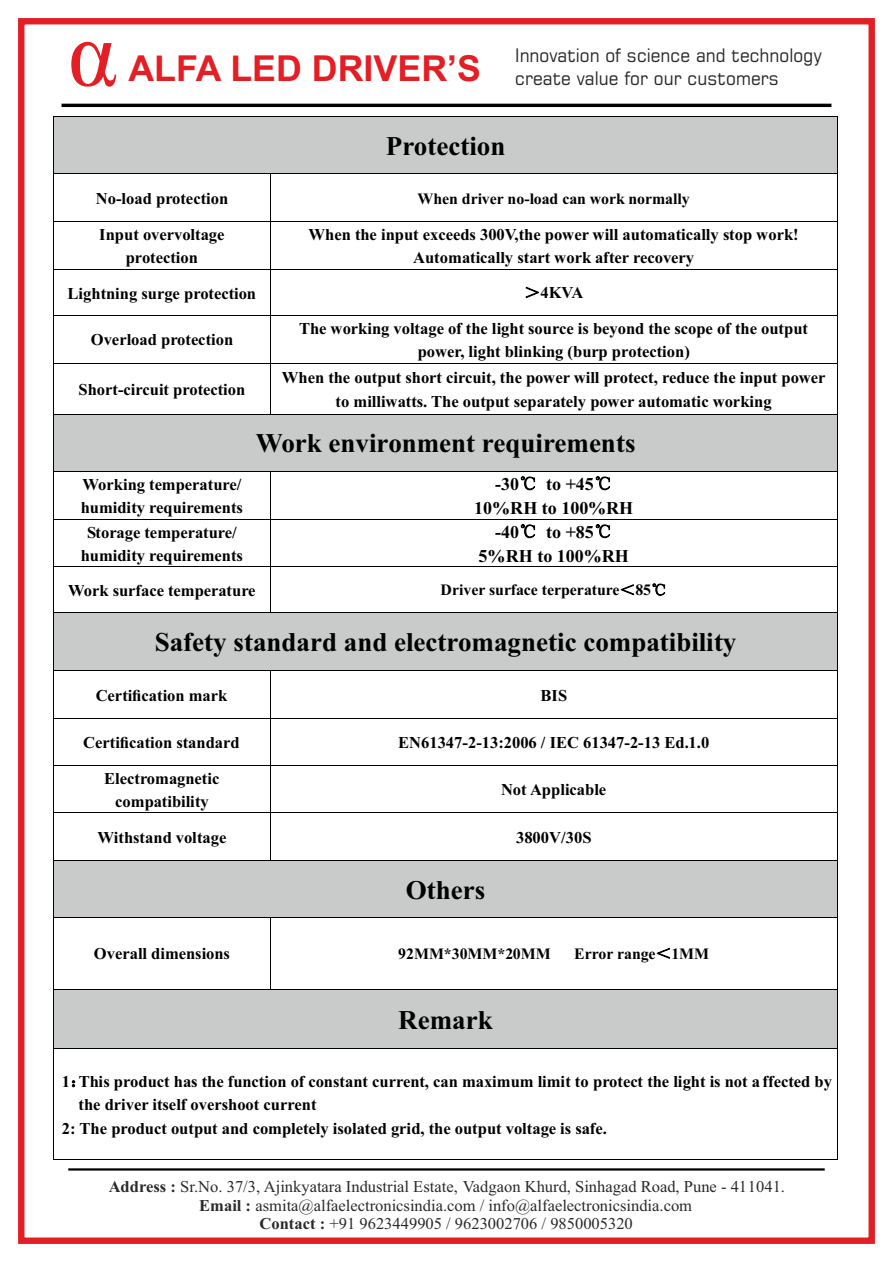
<style>
.page{position:relative;width:893px;height:1262px;background:#fff}
.page>*{position:absolute;margin:0;border:0;box-sizing:border-box;transform-origin:0 0}
.t1{font:94.5px "Times New Roman";color:#e31e24}
.t2{font:700 35.85px "Arial";color:#e31e24}
.t3{font:700 27px "Times New Roman";color:#000}
.t4{font:18.75px/23px "Square 721 BT";color:#2b2a29;scale:.93 1}
.t5{font:700 18px/23.7px "Times New Roman";color:#000;text-align:center}
.t6{font:700 16.5px/23.4px "Times New Roman";color:#000;text-align:center}
.t7{font:16.5px/18.3px "Times New Roman";color:#2b2a29;text-align:center}
.t8{font:700 15.9px "Times New Roman";color:#000}
.s1{font-family:"Sim Sun";font-weight:400}
.s2{font-weight:700}
</style>
<div class="page">
<div style="left:18px;top:18px;width:856px;height:1225px;border:6px solid #e31e24"></div>
<hr style="left:61px;top:104px;width:770px;height:3px;background:#000">
<hr style="left:68px;top:1168px;width:756px;height:2px;background:#000">
<div style="left:54px;top:116px;width:783px;height:57px;background:#c9caca"></div>
<hr style="left:54px;top:116px;width:783px;height:1px;background:#000">
<hr style="left:53px;top:116px;width:1px;height:57px;background:#000">
<hr style="left:837px;top:116px;width:1px;height:57px;background:#000">
<hr style="left:54px;top:173px;width:216px;height:1px;background:#000">
<hr style="left:270px;top:173px;width:567px;height:1px;background:#000">
<hr style="left:53px;top:174px;width:1px;height:47px;background:#000">
<hr style="left:270px;top:174px;width:1px;height:47px;background:#000">
<hr style="left:837px;top:174px;width:1px;height:47px;background:#000">
<hr style="left:54px;top:221px;width:216px;height:1px;background:#000">
<hr style="left:270px;top:221px;width:567px;height:1px;background:#000">
<hr style="left:53px;top:222px;width:1px;height:47px;background:#000">
<hr style="left:270px;top:222px;width:1px;height:47px;background:#000">
<hr style="left:837px;top:222px;width:1px;height:47px;background:#000">
<hr style="left:54px;top:269px;width:216px;height:1px;background:#000">
<hr style="left:270px;top:269px;width:567px;height:1px;background:#000">
<hr style="left:53px;top:270px;width:1px;height:45px;background:#000">
<hr style="left:270px;top:270px;width:1px;height:45px;background:#000">
<hr style="left:837px;top:270px;width:1px;height:45px;background:#000">
<hr style="left:54px;top:315px;width:216px;height:1px;background:#000">
<hr style="left:270px;top:315px;width:567px;height:1px;background:#000">
<hr style="left:53px;top:316px;width:1px;height:47px;background:#000">
<hr style="left:270px;top:316px;width:1px;height:47px;background:#000">
<hr style="left:837px;top:316px;width:1px;height:47px;background:#000">
<hr style="left:54px;top:363px;width:216px;height:1px;background:#000">
<hr style="left:270px;top:363px;width:567px;height:1px;background:#000">
<hr style="left:53px;top:363px;width:1px;height:51px;background:#000">
<hr style="left:270px;top:363px;width:1px;height:51px;background:#000">
<hr style="left:837px;top:363px;width:1px;height:51px;background:#000">
<div style="left:54px;top:414px;width:783px;height:57px;background:#c9caca"></div>
<hr style="left:54px;top:414px;width:216px;height:1px;background:#000">
<hr style="left:270px;top:414px;width:567px;height:1px;background:#000">
<hr style="left:53px;top:414px;width:1px;height:57px;background:#000">
<hr style="left:837px;top:414px;width:1px;height:57px;background:#000">
<hr style="left:54px;top:471px;width:216px;height:1px;background:#000">
<hr style="left:270px;top:471px;width:567px;height:1px;background:#000">
<hr style="left:53px;top:471px;width:1px;height:48px;background:#000">
<hr style="left:270px;top:471px;width:1px;height:48px;background:#000">
<hr style="left:837px;top:471px;width:1px;height:48px;background:#000">
<hr style="left:54px;top:519px;width:216px;height:1px;background:#000">
<hr style="left:270px;top:519px;width:567px;height:1px;background:#000">
<hr style="left:53px;top:520px;width:1px;height:46px;background:#000">
<hr style="left:270px;top:520px;width:1px;height:46px;background:#000">
<hr style="left:837px;top:520px;width:1px;height:46px;background:#000">
<hr style="left:54px;top:566px;width:216px;height:1px;background:#000">
<hr style="left:270px;top:566px;width:567px;height:1px;background:#000">
<hr style="left:53px;top:567px;width:1px;height:45px;background:#000">
<hr style="left:270px;top:567px;width:1px;height:45px;background:#000">
<hr style="left:837px;top:567px;width:1px;height:45px;background:#000">
<div style="left:54px;top:612px;width:783px;height:58px;background:#c9caca"></div>
<hr style="left:54px;top:612px;width:216px;height:1px;background:#000">
<hr style="left:270px;top:612px;width:567px;height:1px;background:#000">
<hr style="left:53px;top:612px;width:1px;height:58px;background:#000">
<hr style="left:837px;top:612px;width:1px;height:58px;background:#000">
<hr style="left:54px;top:670px;width:216px;height:1px;background:#000">
<hr style="left:270px;top:670px;width:567px;height:1px;background:#000">
<hr style="left:53px;top:671px;width:1px;height:47px;background:#000">
<hr style="left:270px;top:671px;width:1px;height:47px;background:#000">
<hr style="left:837px;top:671px;width:1px;height:47px;background:#000">
<hr style="left:54px;top:718px;width:216px;height:1px;background:#000">
<hr style="left:270px;top:718px;width:567px;height:1px;background:#000">
<hr style="left:53px;top:718px;width:1px;height:47px;background:#000">
<hr style="left:270px;top:718px;width:1px;height:47px;background:#000">
<hr style="left:837px;top:718px;width:1px;height:47px;background:#000">
<hr style="left:54px;top:765px;width:216px;height:1px;background:#000">
<hr style="left:270px;top:765px;width:567px;height:1px;background:#000">
<hr style="left:53px;top:766px;width:1px;height:46px;background:#000">
<hr style="left:270px;top:766px;width:1px;height:46px;background:#000">
<hr style="left:837px;top:766px;width:1px;height:46px;background:#000">
<hr style="left:54px;top:812px;width:216px;height:1px;background:#000">
<hr style="left:270px;top:812px;width:567px;height:1px;background:#000">
<hr style="left:53px;top:813px;width:1px;height:46px;background:#000">
<hr style="left:270px;top:813px;width:1px;height:46px;background:#000">
<hr style="left:837px;top:813px;width:1px;height:46px;background:#000">
<div style="left:54px;top:860px;width:783px;height:57px;background:#c9caca"></div>
<hr style="left:54px;top:859px;width:216px;height:1px;background:#000">
<hr style="left:270px;top:859px;width:567px;height:1px;background:#000">
<hr style="left:53px;top:860px;width:1px;height:57px;background:#000">
<hr style="left:837px;top:860px;width:1px;height:57px;background:#000">
<hr style="left:54px;top:917px;width:216px;height:1px;background:#000">
<hr style="left:270px;top:917px;width:567px;height:1px;background:#000">
<hr style="left:53px;top:917px;width:1px;height:71px;background:#000">
<hr style="left:270px;top:917px;width:1px;height:71px;background:#000">
<hr style="left:837px;top:917px;width:1px;height:71px;background:#000">
<div style="left:54px;top:989px;width:783px;height:59px;background:#c9caca"></div>
<hr style="left:54px;top:988px;width:216px;height:1px;background:#000">
<hr style="left:270px;top:988px;width:567px;height:1px;background:#000">
<hr style="left:53px;top:989px;width:1px;height:59px;background:#000">
<hr style="left:837px;top:989px;width:1px;height:59px;background:#000">
<hr style="left:54px;top:1048px;width:783px;height:1px;background:#000">
<hr style="left:53px;top:1049px;width:1px;height:109px;background:#000">
<hr style="left:54px;top:1158px;width:783px;height:1px;background:#000">
<hr style="left:837px;top:1049px;width:1px;height:109px;background:#000">
<h1 class="t1" style="left:67px;top:20px;width:51px">α</h1>
<h2 class="t2" style="left:128px;top:55px;width:354px">ALFA LED DRIVER’S</h2>
<p class="t4" style="left:515px;top:46px;width:331px">Innovation of science and technology create value for our customers</p>
<h3 class="t3" style="left:386px;top:137px;width:121px">Protection</h3>
<p class="t6" style="left:96px;top:188px;width:134px">No-load protection</p>
<p class="t8" style="left:417px;top:193px;width:274px">When driver no-load can work normally</p>
<p class="t6" style="left:99px;top:224px;width:127px">Input overvoltage protection</p>
<p class="t6" style="left:308px;top:224px;width:491px">When the input exceeds 300V,the power will automatically stop work!<br>Automatically start work after recovery</p>
<p class="t6" style="left:68px;top:283px;width:190px">Lightning surge protection</p>
<p class="t6" style="left:524px;top:283px;width:61px"><span class="s1">＞</span>4KVA</p>
<p class="t6" style="left:91px;top:330px;width:144px">Overload protection</p>
<p class="t6" style="left:299px;top:318px;width:510px">The working voltage of the light source is beyond the scope of the output power, light blinking (burp protection)</p>
<p class="t6" style="left:78px;top:379px;width:168px">Short-circuit protection</p>
<p class="t6" style="left:282px;top:367px;width:545px">When the output short circuit, the power will protect, reduce the input power to milliwatts. The output separately power automatic working</p>
<h3 class="t3" style="left:256px;top:434px;width:381px">Work environment requirements</h3>
<p class="t6" style="left:81px;top:474px;width:164px;text-align:left">Working temperature/ humidity requirements</p>
<p class="t5" style="left:474px;top:474px;width:160px">-30<span class="s1">℃</span> to +45<span class="s1">℃<br></span>10%RH to 100%RH</p>
<p class="t6" style="left:81px;top:522px;width:164px">Storage temperature/ humidity requirements</p>
<p class="t5" style="left:478px;top:522px;width:151px">-40<span class="s1">℃</span> to +85<span class="s1">℃<br></span>5%RH to 100%RH</p>
<p class="t6" style="left:68px;top:580px;width:189px">Work surface temperature</p>
<p class="t8" style="left:440px;top:584px;width:228px">Driver surface terperature<span class="s1">＜</span>85<span class="s1">℃</span></p>
<h3 class="t3" style="left:155px;top:633px;width:583px">Safety standard and electromagnetic compatibility</h3>
<p class="t6" style="left:96px;top:685px;width:133px">Certification mark</p>
<p class="t6" style="left:540px;top:685px;width:28px">BIS</p>
<p class="t6" style="left:83px;top:732px;width:158px">Certification standard</p>
<p class="t6" style="left:398px;top:732px;width:312px">EN61347-2-13:2006 / IEC 61347-2-13 Ed.1.0</p>
<p class="t6" style="left:104px;top:768px;width:117px">Electromagnetic compatibility</p>
<p class="t6" style="left:501px;top:780px;width:107px">Not Applicable</p>
<p class="t6" style="left:98px;top:827px;width:130px">Withstand voltage</p>
<p class="t6" style="left:516px;top:827px;width:77px">3800V/30S</p>
<h3 class="t3" style="left:406px;top:880px;width:81px">Others</h3>
<p class="t6" style="left:94px;top:944px;width:138px">Overall dimensions</p>
<p class="t8" style="left:398px;top:948px;width:154px">92MM*30MM*20MM</p>
<p class="t8" style="left:574px;top:948px;width:136px">Error range<span class="s1">＜</span>1MM</p>
<h3 class="t3" style="left:398px;top:1010px;width:96px">Remark</h3>
<p class="t6" style="left:62px;top:1071px;width:771px">1<span class="s1">：</span>This product has the function of constant current, can maximum limit to protect the light is not a ffected by</p>
<p class="t6" style="left:78px;top:1094px;width:239px">the driver itself overshoot current</p>
<p class="t6" style="left:62px;top:1118px;width:546px">2: The product output and completely isolated grid, the output voltage is safe.</p>
<p class="t7" style="left:109px;top:1179px;width:677px"><span class="s2">Address :</span> Sr.No. 37/3, Ajinkyatara Industrial Estate, Vadgaon Khurd, Sinhagad Road, Pune - 411041.<br><span class="s2">Email :</span> asmita@alfaelectronicsindia.com / info@alfaelectronicsindia.com<br><span class="s2">Contact :</span> +91 9623449905 / 9623002706 / 9850005320</p>
</div>
